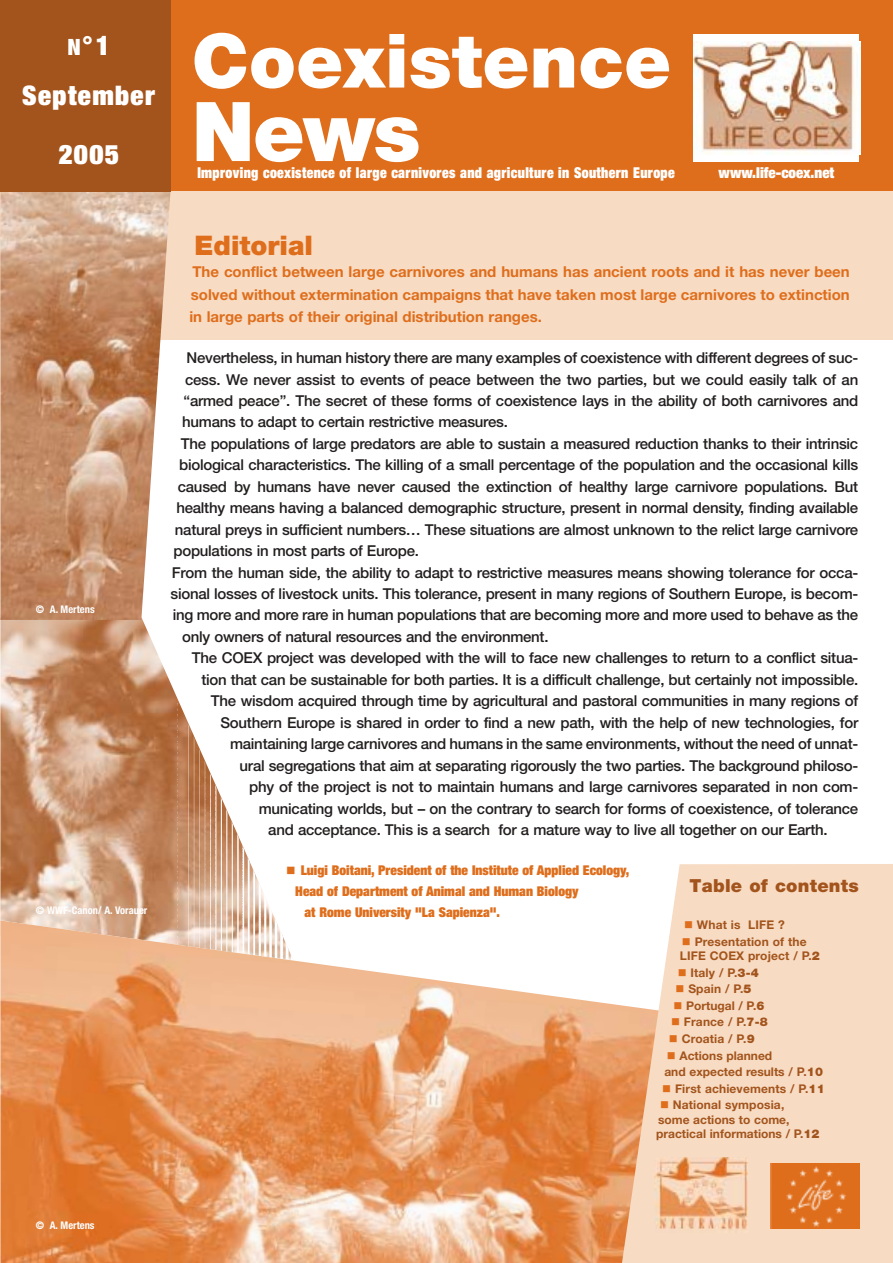
<style>
.page{position:relative;width:893px;height:1263px;background:#fff}
.page>*{position:absolute;margin:0;border:0;box-sizing:border-box;transform-origin:0 0}
.t1{font:900 82.5px "Helvetica Neue";color:#fff}
.t2{font:900 75px "Helvetica Neue";color:#fff}
.t3{font:900 expanded 27px/49.9px "Helvetica Neue";letter-spacing:.05em;color:#fff;text-align:center}
.t4{font:900 27px "Helvetica Neue";color:#df6e1c}
.t5{font:900 18px "Helvetica Neue";letter-spacing:.015em;color:#a3541c}
.t6{font:500 15px "Helvetica Neue";letter-spacing:-.015em;color:#231f1f}
.t7{font:700 15px/22.5px "Helvetica Neue";color:#df6e1c;text-align:justify}
.t8{font:900 expanded 15px "Helvetica Neue";letter-spacing:.025em;color:#fff;scale:.92 1}
.t9{font:900 expanded 15px "Helvetica Neue";color:#fff}
.t10{font:900 expanded 13.5px "Helvetica Neue";color:#df6e1c}
.t11{font:700 12px/16.5px "Helvetica Neue";letter-spacing:.01em;color:#a3541c}
.t12{font:700 condensed 10.5px "Helvetica Neue";color:#fff}
.s1{font-stretch:condensed;font-size:22.5px}
.s2{font-weight:900}
</style>
<div class="page">
<img style="left:0;top:620px;width:172px;height:301px">
<div style="left:0;top:0;width:892px;height:191px;background:#df6e1c"></div>
<div style="left:693px;top:34px;width:166px;height:128px;background:#fff"></div>
<img style="left:693px;top:41px;width:167px;height:113px">
<img style="left:172px;top:686px;width:104px;height:235px">
<img style="left:0;top:921px;width:619px;height:342px">
<svg style="left:619px;top:864px;width:273px;height:399px;background:#f6d9c1"></svg>
<div style="left:0;top:191px;width:892px;height:149px;background:#f7dbc3"></div>
<img style="left:0;top:191px;width:170px;height:429px">
<div style="left:0;top:0;width:170px;height:191px;background:#a3541c"></div>
<div style="left:652px;top:1157px;width:99px;height:78px;background:#f7dbc3"></div>
<img style="left:654px;top:1157px;width:93px;height:73px">
<img style="left:770px;top:1164px;width:89px;height:65px">
<svg style="left:685px;top:922px;width:7px;height:7px"></svg>
<svg style="left:683px;top:938px;width:7px;height:7px"></svg>
<svg style="left:678px;top:969px;width:7px;height:7px"></svg>
<svg style="left:676px;top:986px;width:7px;height:7px"></svg>
<svg style="left:674px;top:1002px;width:7px;height:7px"></svg>
<svg style="left:672px;top:1019px;width:7px;height:7px"></svg>
<svg style="left:670px;top:1035px;width:7px;height:7px"></svg>
<svg style="left:667px;top:1052px;width:7px;height:7px"></svg>
<svg style="left:663px;top:1085px;width:7px;height:7px"></svg>
<svg style="left:661px;top:1101px;width:7px;height:7px"></svg>
<h3 class="t3" style="left:22px;top:23px;width:134px"><span class="s1">N</span>°1<br>September</h3>
<h3 class="t3" style="left:58px;top:132px;width:62px">2005</h3>
<h2 class="t2" style="left:192px;top:34px;width:481px">Coexistence</h2>
<h1 class="t1" style="left:192px;top:102px;width:230px">News</h1>
<p class="t8" style="left:197px;top:167px;width:520px">Improving coexistence of large carnivores and agriculture in Southern Europe</p>
<p class="t9" style="left:718px;top:167px;width:117px">www.life-coex.net</p>
<p class="t12" style="left:36px;top:605px;width:60px">© A. Mertens</p>
<p class="t12" style="left:36px;top:906px;width:113px">© WWF-Canon/ A. Vorauer</p>
<h3 class="t4" style="left:194px;top:235px;width:120px">Editorial</h3>
<p class="t7" style="left:189px;top:262px;width:662px">The conflict between large carnivores and humans has ancient roots and it has never been solved without extermination campaigns that have taken most large carnivores to extinction in large parts of their original distribution ranges.</p>
<p class="t6" style="left:186px;top:352px;width:673px">Nevertheless, in human history there are many examples of coexistence with different degrees of suc-</p>
<p class="t6" style="left:185px;top:374px;width:674px">cess. We never assist to events of peace between the two parties, but we could easily talk of an</p>
<p class="t6" style="left:184px;top:395px;width:676px">“armed peace”. The secret of these forms of coexistence lays in the ability of both carnivores and</p>
<p class="t6" style="left:182px;top:417px;width:327px">humans to adapt to certain restrictive measures.</p>
<p class="t6" style="left:181px;top:438px;width:679px">The populations of large predators are able to sustain a measured reduction thanks to their intrinsic</p>
<p class="t6" style="left:179px;top:460px;width:680px">biological characteristics. The killing of a small percentage of the population and the occasional kills</p>
<p class="t6" style="left:178px;top:481px;width:682px">caused by humans have never caused the extinction of healthy large carnivore populations. But</p>
<p class="t6" style="left:176px;top:503px;width:683px">healthy means having a balanced demographic structure, present in normal density, finding available</p>
<p class="t6" style="left:175px;top:524px;width:685px">natural preys in sufficient numbers… These situations are almost unknown to the relict large carnivore</p>
<p class="t6" style="left:173px;top:545px;width:247px">populations in most parts of Europe.</p>
<p class="t6" style="left:172px;top:567px;width:687px">From the human side, the ability to adapt to restrictive measures means showing tolerance for occa-</p>
<p class="t6" style="left:170px;top:588px;width:689px">sional losses of livestock units. This tolerance, present in many regions of Southern Europe, is becom-</p>
<p class="t6" style="left:173px;top:610px;width:687px">ing more and more rare in human populations that are becoming more and more used to behave as the</p>
<p class="t6" style="left:182px;top:631px;width:368px">only owners of natural resources and the environment.</p>
<p class="t6" style="left:192px;top:653px;width:668px">The COEX project was developed with the will to face new challenges to return to a conflict situa-</p>
<p class="t6" style="left:201px;top:674px;width:658px">tion that can be sustainable for both parties. It is a difficult challenge, but certainly not impossible.</p>
<p class="t6" style="left:211px;top:696px;width:648px">The wisdom acquired through time by agricultural and pastoral communities in many regions of</p>
<p class="t6" style="left:220px;top:717px;width:639px">Southern Europe is shared in order to find a new path, with the help of new technologies, for</p>
<p class="t6" style="left:230px;top:738px;width:629px">maintaining large carnivores and humans in the same environments, without the need of unnat-</p>
<p class="t6" style="left:239px;top:760px;width:620px">ural segregations that aim at separating rigorously the two parties. The background philoso-</p>
<p class="t6" style="left:249px;top:781px;width:610px">phy of the project is not to maintain humans and large carnivores separated in non com-</p>
<p class="t6" style="left:259px;top:803px;width:601px">municating worlds, but – on the contrary to search for forms of coexistence, of tolerance</p>
<p class="t6" style="left:268px;top:824px;width:560px">and acceptance. This is a search for a mature way to live all together on our Earth.</p>
<p class="t10" style="left:301px;top:866px;width:330px">Luigi Boitani, President of the Institute of Applied Ecology,</p>
<p class="t10" style="left:295px;top:886px;width:285px">Head of Department of Animal and Human Biology</p>
<p class="t10" style="left:304px;top:907px;width:197px">at Rome University "La Sapienza".</p>
<p class="t5" style="left:689px;top:880px;width:171px">Table of contents</p>
<p class="t11" style="left:694px;top:918px;width:113px">What is LIFE ?<br>Presentation of the</p>
<p class="t11" style="left:680px;top:949px;width:141px">LIFE COEX project / P.<span class="s2">2</span></p>
<p class="t11" style="left:690px;top:965px;width:70px">Italy / P.<span class="s2">3-4</span></p>
<p class="t11" style="left:688px;top:982px;width:65px">Spain / P.<span class="s2">5</span></p>
<p class="t11" style="left:686px;top:999px;width:80px">Portugal / P.<span class="s2">6</span></p>
<p class="t11" style="left:684px;top:1015px;width:85px">France / P.<span class="s2">7-8</span></p>
<p class="t11" style="left:681px;top:1032px;width:74px">Croatia / P.<span class="s2">9</span></p>
<p class="t11" style="left:679px;top:1048px;width:94px">Actions planned</p>
<p class="t11" style="left:664px;top:1065px;width:160px">and expected results / P.<span class="s2">10</span></p>
<p class="t11" style="left:675px;top:1081px;width:151px">First achievements / P.<span class="s2">11</span></p>
<p class="t11" style="left:672px;top:1098px;width:113px">National symposia,</p>
<p class="t11" style="left:656px;top:1113px;width:165px;line-height:14.4px">some actions to come, practical informations / P.<span class="s2">12</span></p>
<p class="t12" style="left:36px;top:1222px;width:60px">© A. Mertens</p>
</div>
